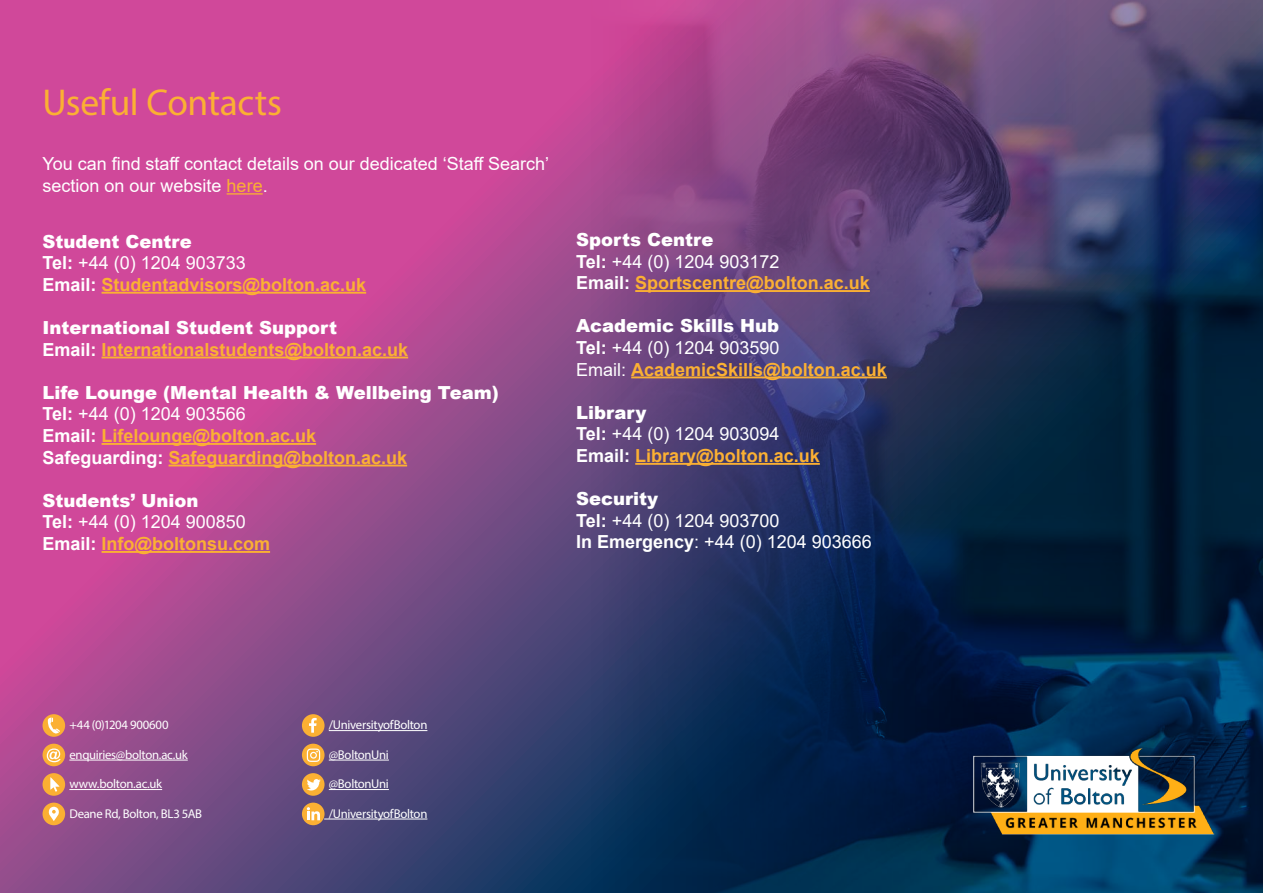
<style>
.page{position:relative;width:1263px;height:893px;background:#fff}
.page>*{position:absolute;margin:0;border:0;box-sizing:border-box;transform-origin:0 0}
.t1{font:37.5px "Myriad Pro";letter-spacing:-.01em;color:#fbb033}
.t2{font:700 18px/21.6px "Arial";color:#fbb033}
.t3{font:18px/21.6px "Arial";color:#fff}
.t4{font:12.75px "Myriad Pro";letter-spacing:-.02em;color:#fff}
.s1{color:#fbb033}
.s2{font-weight:900;color:#fff}
.s3{color:#fff}
.s4{font-weight:400;color:#fff}
.s5{font-weight:900}
.s6{font-weight:700}
</style>
<div class="page">
<svg style="left:0;top:0;width:398px;height:893px;background:#b34992"></svg>
<img style="left:398px;top:0;width:865px;height:893px">
<hr style="left:69px;top:760px;width:119px;height:1px;background:#fff">
<hr style="left:69px;top:789px;width:93px;height:1px;background:#fff">
<div style="left:43px;top:714px;width:22px;height:23px;background:#fbb033;border-radius:50%"></div>
<svg style="left:48px;top:717px;width:12px;height:17px"></svg>
<div style="left:43px;top:744px;width:22px;height:22px;background:#fbb033;border-radius:50%"></div>
<svg style="left:47px;top:748px;width:14px;height:14px"></svg>
<div style="left:43px;top:773px;width:22px;height:23px;background:#fbb033;border-radius:50%"></div>
<svg style="left:50px;top:777px;width:10px;height:15px"></svg>
<div style="left:43px;top:803px;width:22px;height:22px;background:#fbb033;border-radius:50%"></div>
<svg style="left:48px;top:807px;width:11px;height:14px"></svg>
<hr style="left:329px;top:730px;width:98px;height:1px;background:#fff">
<hr style="left:329px;top:760px;width:60px;height:1px;background:#fff">
<hr style="left:329px;top:789px;width:60px;height:1px;background:#fff">
<hr style="left:324px;top:819px;width:103px;height:1px;background:#fff">
<div style="left:302px;top:714px;width:23px;height:23px;background:#fbb033;border-radius:50%"></div>
<svg style="left:309px;top:718px;width:8px;height:15px"></svg>
<div style="left:302px;top:744px;width:23px;height:22px;background:#fbb033;border-radius:50%"></div>
<svg style="left:307px;top:748px;width:13px;height:14px"></svg>
<div style="left:302px;top:773px;width:23px;height:23px;background:#fbb033;border-radius:50%"></div>
<svg style="left:307px;top:779px;width:14px;height:11px"></svg>
<div style="left:302px;top:803px;width:23px;height:22px;background:#fbb033;border-radius:50%"></div>
<svg style="left:307px;top:807px;width:13px;height:13px"></svg>
<hr style="left:227px;top:193px;width:36px;height:2px;background:#fbb033">
<hr style="left:102px;top:292px;width:264px;height:2px;background:#fbb033">
<hr style="left:102px;top:357px;width:306px;height:1px;background:#fbb033">
<hr style="left:102px;top:443px;width:214px;height:2px;background:#fbb033">
<hr style="left:169px;top:465px;width:238px;height:1px;background:#fbb033">
<hr style="left:102px;top:551px;width:168px;height:2px;background:#fbb033">
<img style="left:969px;top:744px;width:249px;height:94px">
<hr style="left:635px;top:290px;width:235px;height:2px;background:#fbb033">
<hr style="left:631px;top:376px;width:256px;height:2px;background:#fbb033">
<hr style="left:635px;top:463px;width:185px;height:2px;background:#fbb033">
<h1 class="t1" style="left:43px;top:79px;width:241px">Useful Contacts</h1>
<p class="t3" style="left:43px;top:153px;width:508px">You can find staff contact details on our dedicated ‘Staff Search’ section on our website <span class="s1">here</span>.</p>
<p class="t2" style="left:43px;top:231px;width:325px"><span class="s2">Student Centre<br></span><span class="s3">Tel:</span> <span class="s4">+44 (0) 1204 903733<br></span><span class="s3">Email:</span> Studentadvisors@bolton.ac.uk</p>
<p class="t2" style="left:43px;top:317px;width:367px"><span class="s2">International Student Support<br></span><span class="s3">Email:</span> Internationalstudents@bolton.ac.uk</p>
<p class="t2" style="left:43px;top:382px;width:458px"><span class="s2">Life Lounge (Mental Health &amp; Wellbeing Team)<br></span><span class="s3">Tel:</span> <span class="s4">+44 (0) 1204 903566<br></span><span class="s3">Email:</span> Lifelounge@bolton.ac.uk<br><span class="s3">Safeguarding:</span> Safeguarding@bolton.ac.uk</p>
<p class="t2" style="left:43px;top:490px;width:229px"><span class="s2">Students’ Union<br></span><span class="s3">Tel:</span> <span class="s4">+44 (0) 1204 900850<br></span><span class="s3">Email:</span> Info@boltonsu.com</p>
<p class="t2" style="left:576px;top:229px;width:295px"><span class="s2">Sports Centre<br></span><span class="s3">Tel:</span> <span class="s4">+44 (0) 1204 903172<br></span><span class="s3">Email:</span> Sportscentre@bolton.ac.uk</p>
<p class="t2" style="left:576px;top:315px;width:312px"><span class="s2">Academic Skills Hub<br></span><span class="s3">Tel:</span> <span class="s4">+44 (0) 1204 903590<br>Email:</span> AcademicSkills@bolton.ac.uk</p>
<p class="t2" style="left:576px;top:402px;width:245px"><span class="s2">Library<br></span><span class="s3">Tel:</span> <span class="s4">+44 (0) 1204 903094<br></span><span class="s3">Email:</span> Library@bolton.ac.uk</p>
<p class="t3" style="left:576px;top:488px;width:297px"><span class="s5">Security<br></span><span class="s6">Tel:</span> +44 (0) 1204 903700<br><span class="s6">In Emergency</span>: +44 (0) 1204 903666</p>
<p class="t4" style="left:69px;top:717px;width:101px">+44 (0)1204 900600</p>
<p class="t4" style="left:69px;top:747px;width:120px">enquiries@bolton.ac.uk</p>
<p class="t4" style="left:69px;top:776px;width:94px">www.bolton.ac.uk</p>
<p class="t4" style="left:69px;top:806px;width:134px">Deane Rd, Bolton, BL3 5AB</p>
<p class="t4" style="left:329px;top:717px;width:100px">/UniversityofBolton</p>
<p class="t4" style="left:329px;top:747px;width:62px">@BoltonUni</p>
<p class="t4" style="left:329px;top:776px;width:62px">@BoltonUni</p>
<p class="t4" style="left:329px;top:806px;width:100px">/UniversityofBolton</p>
</div>
